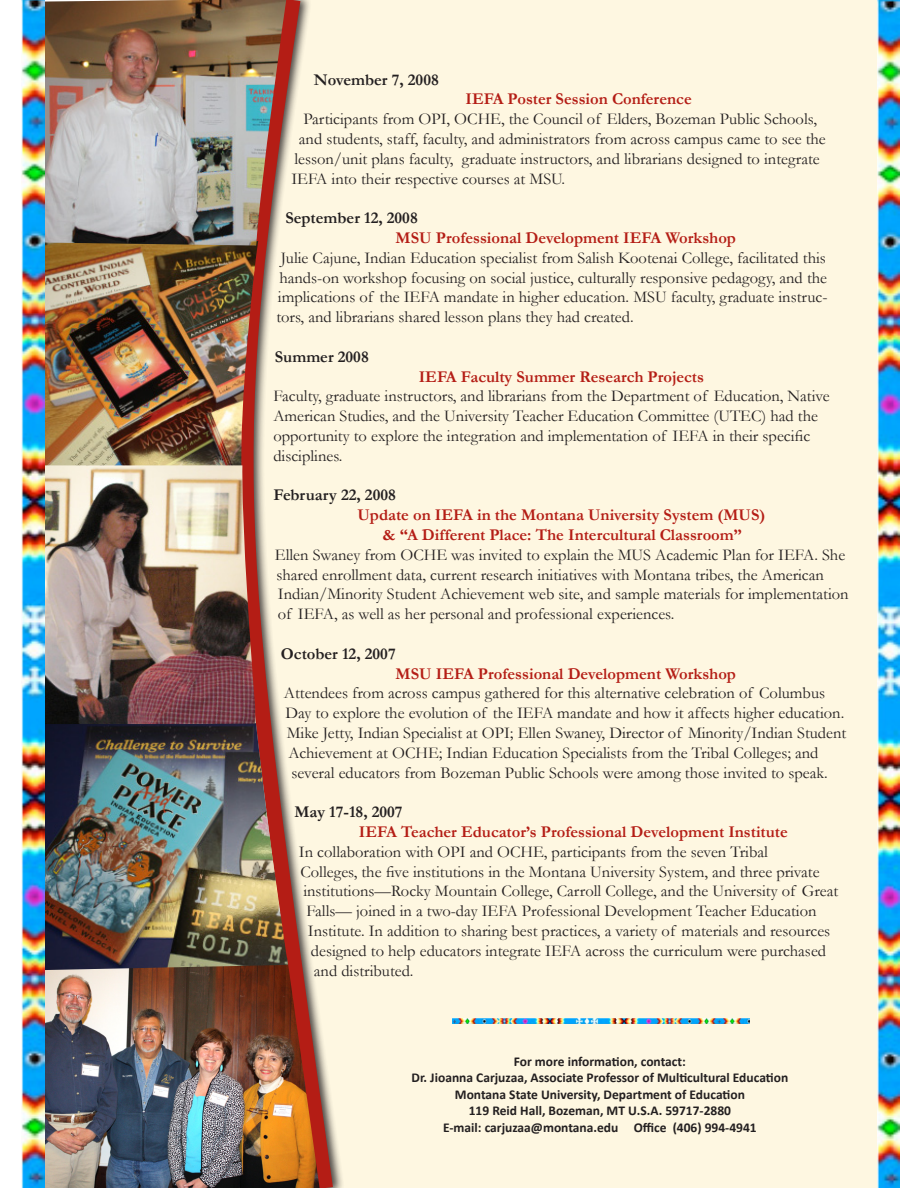
<style>
.page{position:relative;width:918px;height:1188px;background:#fff}
.page>*{position:absolute;margin:0;border:0;box-sizing:border-box;transform-origin:0 0}
.t1{font:16.5px/19.8px "Garamond";color:#231f20}
.t2{font:700 16.5px "Garamond";color:#b41d15}
.t3{font:700 16.5px "Garamond";color:#231f20}
.t4{font:700 13.5px "Calibri";color:#231f20}
</style>
<div class="page">
<div style="left:222px;top:1px;width:668px;height:1187px;background:#fef7e1"></div>
<svg style="left:255px;top:0;width:87px;height:1188px"></svg>
<img style="left:29px;top:958px;width:291px;height:230px">
<img style="left:44px;top:246px;width:214px;height:260px">
<img style="left:44px;top:720px;width:244px;height:250px">
<img style="left:44px;top:465px;width:211px;height:259px">
<img style="left:44px;top:0;width:242px;height:246px">
<img style="left:22px;top:0;width:22px;height:1187px">
<img style="left:878px;top:0;width:22px;height:1188px">
<img style="left:453px;top:1018px;width:297px;height:6px">
<p class="t3" style="left:314px;top:68px;width:126px">November 7, 2008</p>
<p class="t2" style="left:466px;top:88px;width:228px">IEFA Poster Session Conference</p>
<p class="t1" style="left:303px;top:109px;width:515px">Participants from OPI, OCHE, the Council of Elders, Bozeman Public Schools,</p>
<p class="t1" style="left:299px;top:128px;width:528px">and students, staff, faculty, and administrators from across campus came to see the</p>
<p class="t1" style="left:294px;top:148px;width:527px">lesson/unit plans faculty, graduate instructors, and librarians designed to integrate</p>
<p class="t1" style="left:291px;top:168px;width:275px">IEFA into their respective courses at MSU.</p>
<p class="t3" style="left:285px;top:207px;width:134px">September 12, 2008</p>
<p class="t2" style="left:396px;top:227px;width:342px">MSU Professional Development IEFA Workshop</p>
<p class="t1" style="left:276px;top:247px;width:553px;text-align:justify">Julie Cajune, Indian Education specialist from Salish Kootenai College, facilitated this hands-on workshop focusing on social justice, culturally responsive pedagogy, and the implications of the IEFA mandate in higher education. MSU faculty, graduate instruc&shy;tors, and librarians shared lesson plans they had created.</p>
<p class="t3" style="left:275px;top:345px;width:95px">Summer 2008</p>
<p class="t2" style="left:419px;top:365px;width:287px">IEFA Faculty Summer Research Projects</p>
<p class="t1" style="left:273px;top:386px;width:558px">Faculty, graduate instructors, and librarians from the Department of Education, Native American Studies, and the University Teacher Education Committee (UTEC) had the opportunity to explore the integration and implementation of IEFA in their specific disciplines.</p>
<p class="t3" style="left:273px;top:484px;width:124px">February 22, 2008</p>
<p class="t2" style="left:357px;top:504px;width:409px">Update on IEFA in the Montana University System (MUS)</p>
<p class="t2" style="left:382px;top:524px;width:361px">&amp; “A Different Place: The Intercultural Classroom”</p>
<p class="t1" style="left:275px;top:544px;width:575px">Ellen Swaney from OCHE was invited to explain the MUS Academic Plan for IEFA. She shared enrollment data, current research initiatives with Montana tribes, the American Indian/Minority Student Achievement web site, and sample materials for implementation of IEFA, as well as her personal and professional experiences.</p>
<p class="t3" style="left:281px;top:642px;width:116px">October 12, 2007</p>
<p class="t2" style="left:396px;top:662px;width:342px">MSU IEFA Professional Development Workshop</p>
<p class="t1" style="left:284px;top:683px;width:543px">Attendees from across campus gathered for this alternative celebration of Columbus</p>
<p class="t1" style="left:285px;top:703px;width:560px">Day to explore the evolution of the IEFA mandate and how it affects higher education.</p>
<p class="t1" style="left:287px;top:722px;width:561px">Mike Jetty, Indian Specialist at OPI; Ellen Swaney, Director of Minority/Indian Student</p>
<p class="t1" style="left:288px;top:742px;width:532px">Achievement at OCHE; Indian Education Specialists from the Tribal Colleges; and</p>
<p class="t1" style="left:291px;top:762px;width:538px">several educators from Bozeman Public Schools were among those invited to speak.</p>
<p class="t3" style="left:294px;top:801px;width:110px">May 17-18, 2007</p>
<p class="t2" style="left:359px;top:821px;width:430px">IEFA Teacher Educator’s Professional Development Institute</p>
<p class="t1" style="left:299px;top:841px;width:471px">In collaboration with OPI and OCHE, participants from the seven Tribal</p>
<p class="t1" style="left:300px;top:861px;width:521px">Colleges, the five institutions in the Montana University System, and three private</p>
<p class="t1" style="left:303px;top:881px;width:536px">institutions—Rocky Mountain College, Carroll College, and the University of Great</p>
<p class="t1" style="left:306px;top:901px;width:512px">Falls— joined in a two-day IEFA Professional Development Teacher Education</p>
<p class="t1" style="left:308px;top:920px;width:524px">Institute. In addition to sharing best practices, a variety of materials and resources</p>
<p class="t1" style="left:311px;top:940px;width:517px">designed to help educators integrate IEFA across the curriculum were purchased</p>
<p class="t1" style="left:314px;top:960px;width:101px">and distributed.</p>
<p class="t4" style="left:514px;top:1053px;width:174px">For more information, contact:</p>
<p class="t4" style="left:412px;top:1069px;width:378px">Dr. Jioanna Carjuzaa, Associate Professor of Multicultural Education</p>
<p class="t4" style="left:455px;top:1086px;width:292px">Montana State University, Department of Education</p>
<p class="t4" style="left:469px;top:1102px;width:264px">119 Reid Hall, Bozeman, MT U.S.A. 59717-2880</p>
<p class="t4" style="left:443px;top:1119px;width:315px">E-mail: carjuzaa@montana.edu Office (406) 994-4941</p>
</div>
